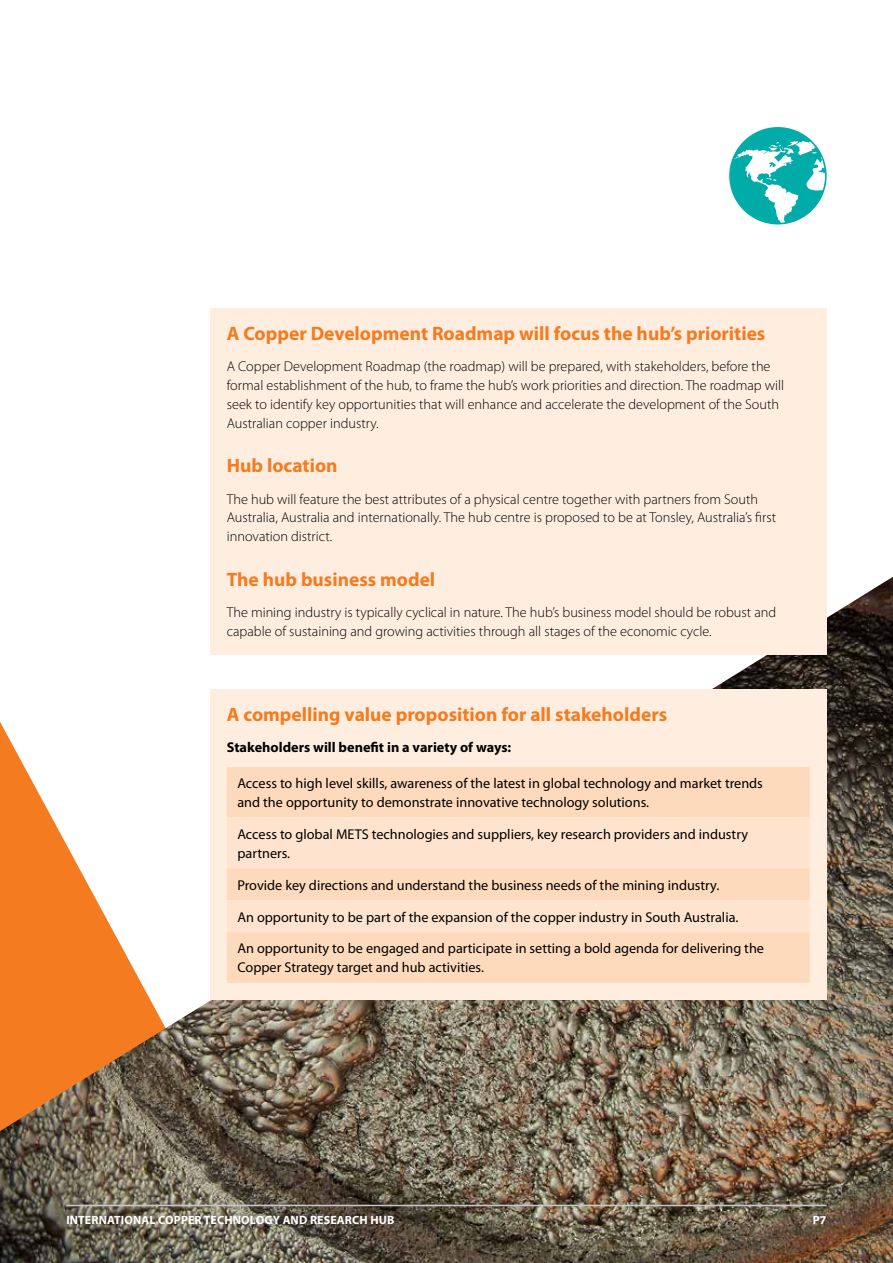
<style>
.page{position:relative;width:893px;height:1263px;background:#fff}
.page>*{position:absolute;margin:0;border:0;box-sizing:border-box;transform-origin:0 0}
.t1{font:700 19.35px "Myriad Pro";color:#f47b20}
.t2{font:300 14.25px/18.8px "Myriad Pro";color:#000}
.t3{font:14.25px/18.8px "Myriad Pro";color:#000}
.t4{font:700 14.25px "Myriad Pro";color:#000}
.t5{font:700 12px "Myriad Pro";letter-spacing:.01em;color:#fff}
</style>
<div class="page">
<img style="left:0;top:577px;width:893px;height:686px">
<div style="left:210px;top:308px;width:617px;height:347px;background:#ffeee0"></div>
<svg style="left:729px;top:127px;width:98px;height:97px"></svg>
<hr style="left:66px;top:1205px;width:761px;height:1px;background:#c7c8ca">
<div style="left:210px;top:689px;width:617px;height:311px;background:#ffeee0"></div>
<div style="left:227px;top:767px;width:583px;height:216px;background:#fedabc"></div>
<svg style="left:227px;top:817px;width:583px;height:115px;fill:#fee4cf"></svg>
<h1 class="t1" style="left:227px;top:321px;width:540px">A Copper Development Roadmap will focus the hub’s priorities</h1>
<p class="t2" style="left:227px;top:357px;width:559px">A Copper Development Roadmap (the roadmap) will be prepared, with stakeholders, before the formal establishment of the hub, to frame the hub’s work priorities and direction. The roadmap will seek to identify key opportunities that will enhance and accelerate the development of the South Australian copper industry.</p>
<h1 class="t1" style="left:227px;top:453px;width:112px">Hub location</h1>
<p class="t2" style="left:227px;top:490px;width:551px">The hub will feature the best attributes of a physical centre together with partners from South<br>Australia, Australia and internationally. The hub centre is proposed to be at Tonsley, Australia’s first innovation district.</p>
<h1 class="t1" style="left:227px;top:567px;width:210px">The hub business model</h1>
<p class="t2" style="left:227px;top:603px;width:551px">The mining industry is typically cyclical in nature. The hub’s business model should be robust and capable of sustaining and growing activities through all stages of the economic cycle.</p>
<h1 class="t1" style="left:227px;top:702px;width:442px">A compelling value proposition for all stakeholders</h1>
<p class="t4" style="left:227px;top:738px;width:286px">Stakeholders will benefit in a variety of ways:</p>
<p class="t3" style="left:237px;top:774px;width:527px">Access to high level skills, awareness of the latest in global technology and market trends and the opportunity to demonstrate innovative technology solutions.</p>
<p class="t3" style="left:237px;top:824px;width:512px">Access to global METS technologies and suppliers, key research providers and industry partners.</p>
<p class="t3" style="left:237px;top:875px;width:483px">Provide key directions and understand the business needs of the mining industry.</p>
<p class="t3" style="left:237px;top:907px;width:503px">An opportunity to be part of the expansion of the copper industry in South Australia.</p>
<p class="t3" style="left:237px;top:939px;width:528px">An opportunity to be engaged and participate in setting a bold agenda for delivering the<br>Copper Strategy target and hub activities.</p>
<p class="t5" style="left:66px;top:1212px;width:329px">INTERNATIONAL COPPER TECHNOLOGY AND RESEARCH HUB</p>
<p class="t5" style="left:813px;top:1212px;width:15px">P7</p>
</div>
